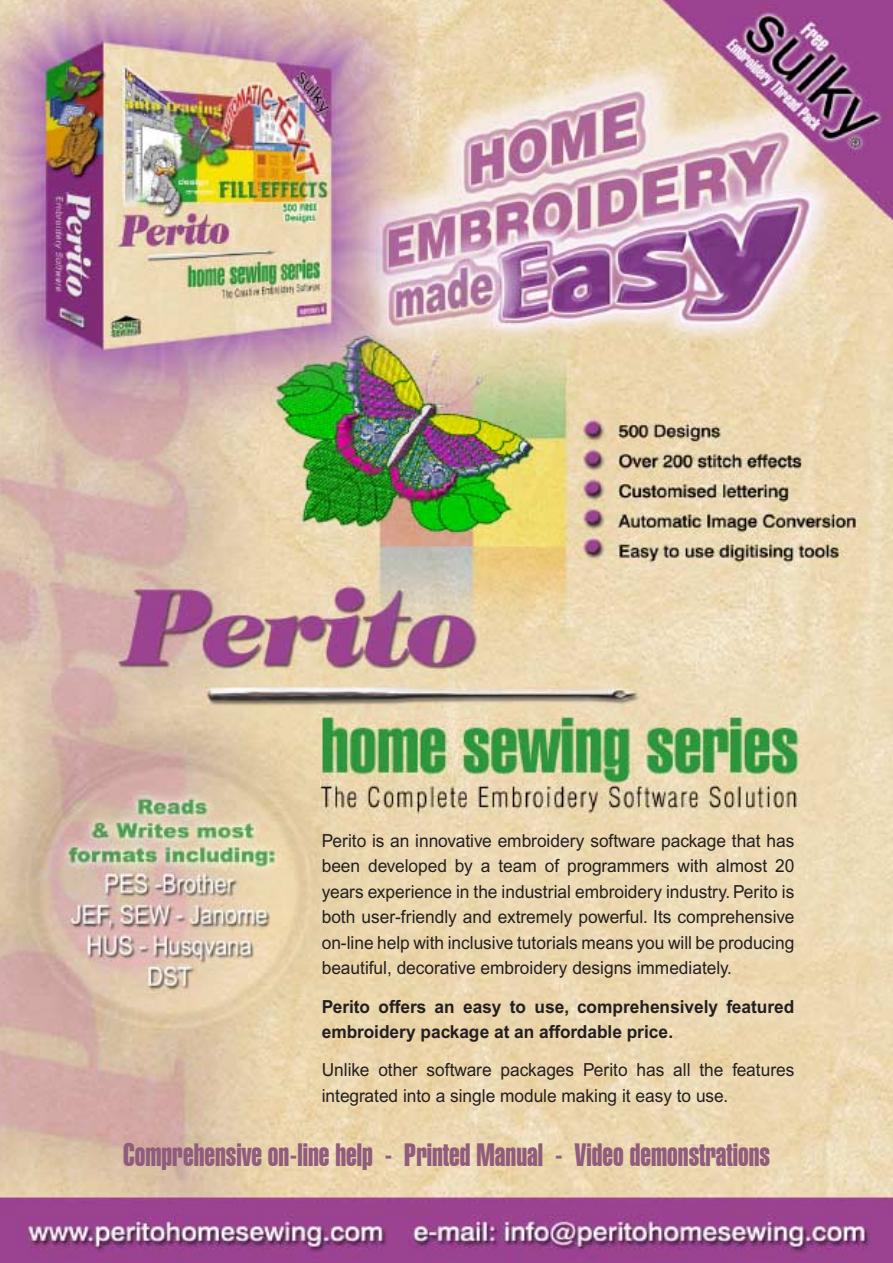
<style>
.page{position:relative;width:893px;height:1263px;background:#fff}
.page>*{position:absolute;margin:0;border:0;box-sizing:border-box;transform-origin:0 0}
.t1{font:31.5px "Swiss 911 BT Extra Compressed";color:#8f5c7c}
.t2{font:18px/25.5px "Arial";color:#231f20;text-align:justify;scale:.96 1}
.t3{font:700 18px/25.5px "Arial";color:#231f20;scale:.96 1}
</style>
<div class="page">
<img style="left:0;top:0;width:893px;height:1263px">
<p class="t2" style="left:322px;top:828px;width:494px">Perito is an innovative embroidery software package that has been developed by a team of programmers with almost 20 years experience in the industrial embroidery industry. Perito is both user-friendly and extremely powerful. Its comprehensive on-line help with inclusive tutorials means you will be producing beautiful, decorative embroidery designs immediately.</p>
<p class="t3" style="left:322px;top:993px;width:494px">Perito offers an easy to use, comprehensively featured embroidery package at an affordable price.</p>
<p class="t2" style="left:322px;top:1057px;width:494px">Unlike other software packages Perito has all the features integrated into a single module making it easy to use.</p>
<p class="t1" style="left:123px;top:1136px;width:648px">Comprehensive on-line help - Printed Manual - Video demonstrations</p>
</div>
